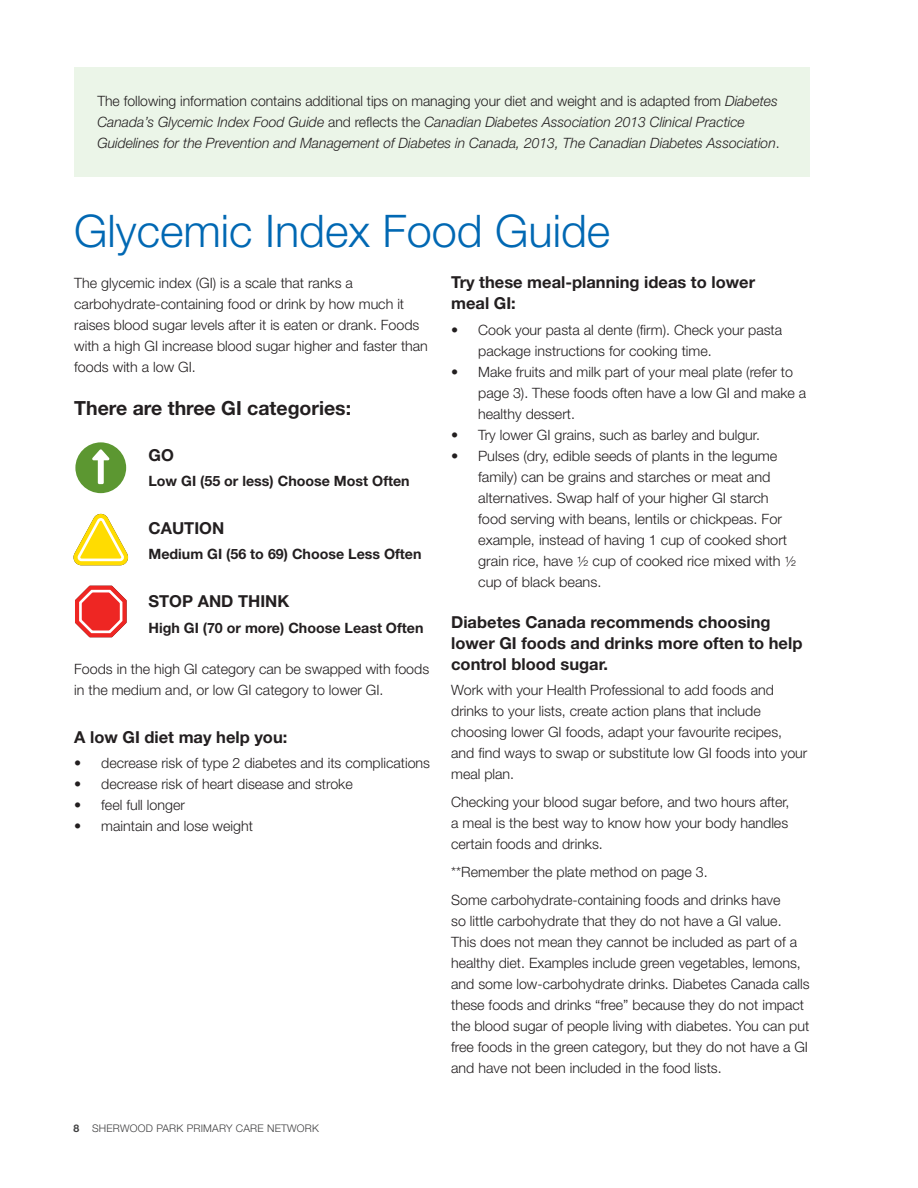
<style>
.page{position:relative;width:918px;height:1188px;background:#fff}
.page>*{position:absolute;margin:0;border:0;box-sizing:border-box;transform-origin:0 0}
.t1{font:300 45px "Helvetica Neue LT";color:#0168b3}
.t2{font:700 19.5px "Helvetica Neue LT";color:#231f20}
.t3{font:700 16.5px/21px "Helvetica Neue LT";color:#231f20}
.t4{font:300 14.25px/21px "Helvetica Neue LT";color:#231f20}
.t5{font:italic 300 14.25px/21px "Helvetica Neue LT";color:#231f20}
.t6{font:700 14.25px "Helvetica Neue LT";color:#231f20}
.t7{font:300 10.5px "Helvetica Neue LT";letter-spacing:.02em;color:#3e3e3f}
.s1{font-style:normal}
.s2{font-size:13.5px}
.s3{font-weight:700}
</style>
<div class="page">
<div style="left:74px;top:67px;width:736px;height:110px;background:#ebf5e8"></div>
<div style="left:75px;top:442px;width:51px;height:51px;background:#5c9731;border-radius:50%"></div>
<svg style="left:92px;top:449px;width:18px;height:35px"></svg>
<svg style="left:74px;top:514px;width:54px;height:51px"></svg>
<svg style="left:75px;top:586px;width:52px;height:51px"></svg>
<p class="t5" style="left:97px;top:92px;width:684px"><span class="s1">The following information contains additional tips on managing your diet and weight and is adapted from</span> Diabetes<br>Canada’s Glycemic Index Food Guide <span class="s1">and reflects the</span> Canadian Diabetes Association 2013 Clinical Practice<br>Guidelines for the Prevention and Management of Diabetes in Canada, 2013, The Canadian Diabetes Association<span class="s1">.</span></p>
<h1 class="t1" style="left:74px;top:212px;width:537px">Glycemic Index Food Guide</h1>
<p class="t4" style="left:74px;top:274px;width:355px">The glycemic index (GI) is a scale that ranks a carbohydrate-containing food or drink by how much it raises blood sugar levels after it is eaten or drank. Foods with a high GI increase blood sugar higher and faster than foods with a low GI.</p>
<h2 class="t2" style="left:74px;top:401px;width:278px">There are three GI categories:</h2>
<p class="t3" style="left:148px;top:446px;width:27px">GO</p>
<p class="t6" style="left:148px;top:476px;width:263px">Low GI (55 or less) Choose Most Often</p>
<p class="t3" style="left:148px;top:519px;width:77px">CAUTION</p>
<p class="t6" style="left:148px;top:549px;width:275px">Medium GI (56 to 69) Choose Less Often</p>
<p class="t3" style="left:148px;top:592px;width:142px">STOP AND THINK</p>
<p class="t6" style="left:148px;top:622px;width:276px">High GI (70 or more) Choose Least Often</p>
<p class="t4" style="left:74px;top:659px;width:357px">Foods in the high GI category can be swapped with foods in the medium and, or low GI category to lower GI.</p>
<p class="t3" style="left:74px;top:728px;width:215px">A low GI diet may help you:</p>
<p class="t4" style="left:74px;top:754px;width:357px">• decrease risk of type 2 diabetes and its complications</p>
<p class="t4" style="left:74px;top:775px;width:280px">• decrease risk of heart disease and stroke</p>
<p class="t4" style="left:74px;top:796px;width:112px">• feel full longer</p>
<p class="t4" style="left:74px;top:817px;width:180px">• maintain and lose weight</p>
<p class="t3" style="left:451px;top:274px;width:305px">Try these meal-planning ideas to lower meal GI:</p>
<p class="t4" style="left:478px;top:320px;width:306px;text-indent:-27px">• Cook your pasta al dente (firm). Check your pasta package instructions for cooking time.</p>
<p class="t4" style="left:478px;top:362px;width:330px;text-indent:-27px">• Make fruits and milk part of your meal plate (refer to page 3). These foods often have a low GI and make a healthy dessert.</p>
<p class="t4" style="left:451px;top:425px;width:310px">• Try lower GI grains, such as barley and bulgur.</p>
<p class="t4" style="left:478px;top:446px;width:320px;text-indent:-27px">• Pulses (dry, edible seeds of plants in the legume family) can be grains and starches or meat and alternatives. Swap half of your higher GI starch food serving with beans, lentils or chickpeas. For example, instead of having 1 cup of cooked short grain rice, have <span class="s2">½</span> cup of cooked rice mixed with <span class="s2">½ </span>cup of black beans.</p>
<p class="t3" style="left:451px;top:613px;width:353px">Diabetes Canada recommends choosing lower GI foods and drinks more often to help control blood sugar.</p>
<p class="t4" style="left:451px;top:681px;width:358px">Work with your Health Professional to add foods and drinks to your lists, create action plans that include choosing lower GI foods, adapt your favourite recipes, and find ways to swap or substitute low GI foods into your meal plan.</p>
<p class="t4" style="left:451px;top:793px;width:340px;text-align:justify">Checking your blood sugar before, and two hours after, a meal is the best way to know how your body handles certain foods and drinks.</p>
<p class="t4" style="left:451px;top:859px;width:331px;line-height:27.8px">**Remember the plate method on page 3.<br>Some carbohydrate-containing foods and drinks have</p>
<p class="t4" style="left:451px;top:911px;width:360px">so little carbohydrate that they do not have a GI value.<br>This does not mean they cannot be included as part of a healthy diet. Examples include green vegetables, lemons, and some low-carbohydrate drinks. Diabetes Canada calls these foods and drinks “free” because they do not impact the blood sugar of people living with diabetes. You can put free foods in the green category, but they do not have a GI and have not been included in the food lists.</p>
<p class="t7" style="left:74px;top:1124px;width:247px"><span class="s3">8</span> SHERWOOD PARK PRIMARY CARE NETWORK</p>
</div>
